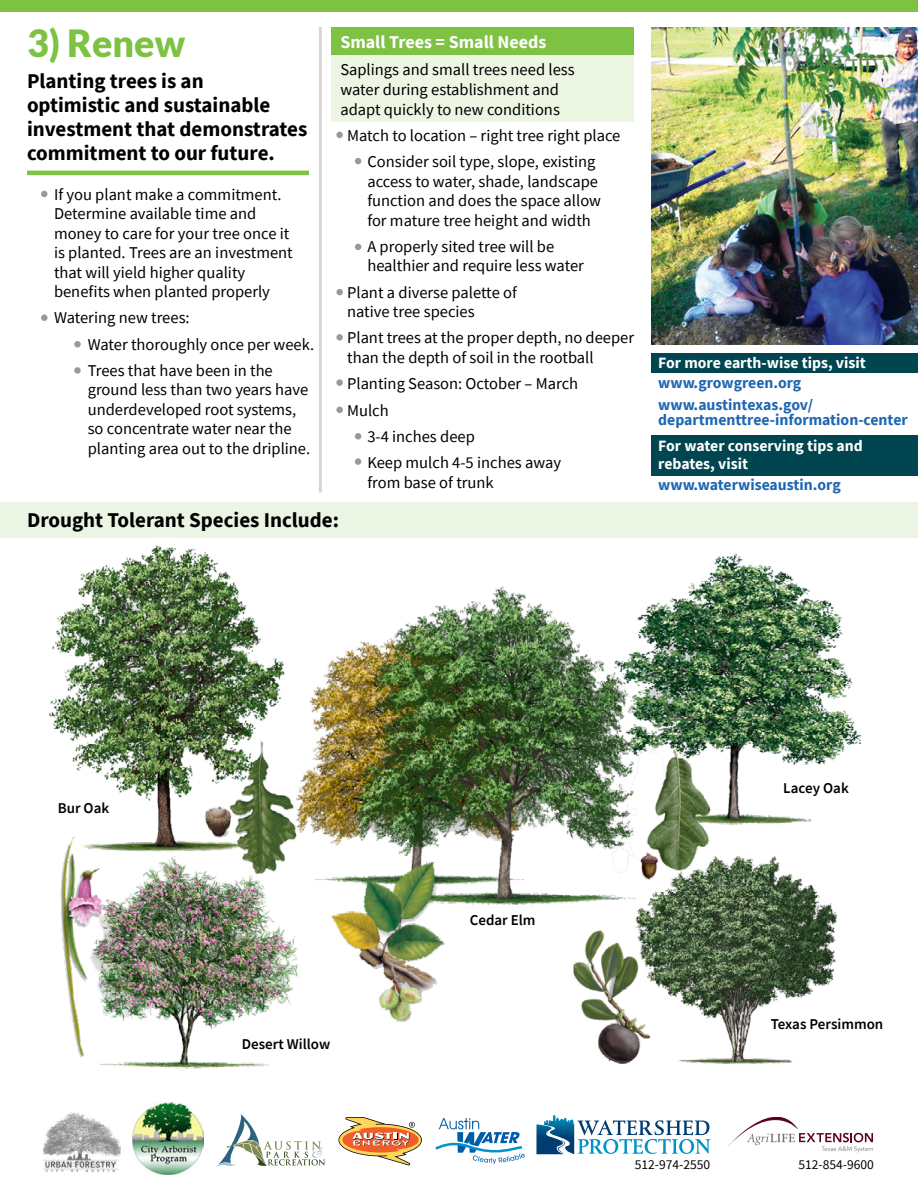
<style>
.page{position:relative;width:918px;height:1188px;background:#fff}
.page>*{position:absolute;margin:0;border:0;box-sizing:border-box;transform-origin:0 0}
.t1{font:900 37.5px "Lato";color:#7dc242}
.t2{font:700 21px/24px "Source Sans Pro";color:#000}
.t3{font:700 18px "Source Sans Pro";color:#fff}
.t4{font:16.5px/19.5px "Source Sans Pro";color:#000}
.t5{font:700 15.75px/21.8px "Source Sans Pro";color:#2067b2}
.t6{font:700 15.75px/18px "Source Sans Pro";color:#fff}
.t7{font:600 15px "Source Sans Pro";color:#000}
.t8{font:13.5px "Source Sans Pro";color:#000}
</style>
<div class="page">
<img style="left:49px;top:545px;width:811px;height:524px">
<img style="left:651px;top:27px;width:267px;height:317px">
<div style="left:332px;top:27px;width:302px;height:29px;background:#7dc242"></div>
<div style="left:332px;top:56px;width:302px;height:66px;background:#ecf6e3"></div>
<svg style="left:435px;top:1118px;width:90px;height:46px"></svg>
<svg style="left:338px;top:1117px;width:84px;height:48px"></svg>
<svg style="left:216px;top:1114px;width:109px;height:53px"></svg>
<img style="left:132px;top:1103px;width:71px;height:72px">
<img style="left:43px;top:1112px;width:78px;height:60px">
<svg style="left:536px;top:1115px;width:174px;height:39px"></svg>
<svg style="left:728px;top:1117px;width:145px;height:35px"></svg>
<hr style="left:27px;top:171px;width:282px;height:4px;background:#7dc242">
<div style="left:41px;top:191px;width:7px;height:6px;background:#9b9897;border-radius:50%"></div>
<div style="left:336px;top:132px;width:7px;height:6px;background:#9b9897;border-radius:50%"></div>
<div style="left:336px;top:289px;width:7px;height:6px;background:#9b9897;border-radius:50%"></div>
<div style="left:336px;top:334px;width:7px;height:7px;background:#9b9897;border-radius:50%"></div>
<div style="left:336px;top:379px;width:7px;height:7px;background:#9b9897;border-radius:50%"></div>
<div style="left:336px;top:407px;width:7px;height:6px;background:#9b9897;border-radius:50%"></div>
<svg style="left:355px;top:158px;width:6px;height:6px"></svg>
<svg style="left:355px;top:244px;width:6px;height:6px"></svg>
<div style="left:355px;top:433px;width:6px;height:7px;background:#9b9897;border-radius:50%"></div>
<div style="left:355px;top:458px;width:6px;height:7px;background:#9b9897;border-radius:50%"></div>
<div style="left:41px;top:314px;width:7px;height:7px;background:#9b9897;border-radius:50%"></div>
<div style="left:74px;top:341px;width:7px;height:6px;background:#9b9897;border-radius:50%"></div>
<div style="left:74px;top:367px;width:7px;height:7px;background:#9b9897;border-radius:50%"></div>
<div style="left:0;top:0;width:918px;height:12px;background:#7dc242"></div>
<div style="left:0;top:503px;width:918px;height:35px;background:#ebf5e3"></div>
<hr style="left:319px;top:27px;width:3px;height:465px;background:#d7d6d5">
<div style="left:651px;top:353px;width:267px;height:20px;background:#004550"></div>
<div style="left:651px;top:435px;width:267px;height:40px;background:#004550"></div>
<h1 class="t1" style="left:27px;top:21px;width:160px">3) Renew</h1>
<p class="t2" style="left:27px;top:69px;width:282px">Planting trees is an<br>optimistic and sustainable investment that demonstrates commitment to our future.</p>
<p class="t4" style="left:54px;top:184px;width:240px">If you plant make a commitment.<br>Determine available time and money to care for your tree once it is planted. Trees are an investment that will yield higher quality benefits when planted properly</p>
<p class="t4" style="left:88px;top:305px;width:228px;line-height:26.2px;text-indent:-34px">Watering new trees:<br>Water thoroughly once per week.<br>Trees that have been in the</p>
<p class="t4" style="left:88px;top:380px;width:224px">ground less than two years have underdeveloped root systems, so concentrate water near the planting area out to the dripline.</p>
<p class="t3" style="left:340px;top:30px;width:208px">Small Trees = Small Needs</p>
<p class="t4" style="left:340px;top:60px;width:236px">Saplings and small trees need less water during establishment and adapt quickly to new conditions</p>
<p class="t4" style="left:347px;top:122px;width:275px;line-height:26.2px;text-align:center">Match to location – right tree right place<br>Consider soil type, slope, existing</p>
<p class="t4" style="left:367px;top:171px;width:235px">access to water, shade, landscape function and does the space allow for mature tree height and width</p>
<p class="t4" style="left:367px;top:237px;width:218px">A properly sited tree will be healthier and require less water</p>
<p class="t4" style="left:347px;top:282px;width:171px">Plant a diverse palette of native tree species</p>
<p class="t4" style="left:347px;top:328px;width:289px">Plant trees at the proper depth, no deeper than the depth of soil in the rootball</p>
<p class="t4" style="left:347px;top:374px;width:233px">Planting Season: October – March</p>
<p class="t4" style="left:347px;top:400px;width:43px">Mulch</p>
<p class="t4" style="left:367px;top:427px;width:109px">3-4 inches deep</p>
<p class="t4" style="left:367px;top:453px;width:195px">Keep mulch 4-5 inches away</p>
<p class="t4" style="left:367px;top:472px;width:128px">from base of trunk</p>
<p class="t2" style="left:27px;top:508px;width:314px">Drought Tolerant Species Include:</p>
<p class="t6" style="left:658px;top:353px;width:209px">For more earth-wise tips, visit</p>
<p class="t5" style="left:658px;top:372px;width:156px">www.growgreen.org www.austintexas.gov/</p>
<p class="t5" style="left:658px;top:409px;width:251px">departmenttree-information-center</p>
<p class="t6" style="left:658px;top:437px;width:206px">For water conserving tips and rebates, visit</p>
<p class="t5" style="left:658px;top:474px;width:184px">www.waterwiseaustin.org</p>
<p class="t7" style="left:58px;top:798px;width:53px">Bur Oak</p>
<p class="t7" style="left:242px;top:1034px;width:90px">Desert Willow</p>
<p class="t7" style="left:470px;top:910px;width:67px">Cedar Elm</p>
<p class="t7" style="left:783px;top:778px;width:67px">Lacey Oak</p>
<p class="t7" style="left:771px;top:1014px;width:114px">Texas Persimmon</p>
<p class="t8" style="left:635px;top:1156px;width:77px">512-974-2550</p>
<p class="t8" style="left:798px;top:1156px;width:77px">512-854-9600</p>
</div>
